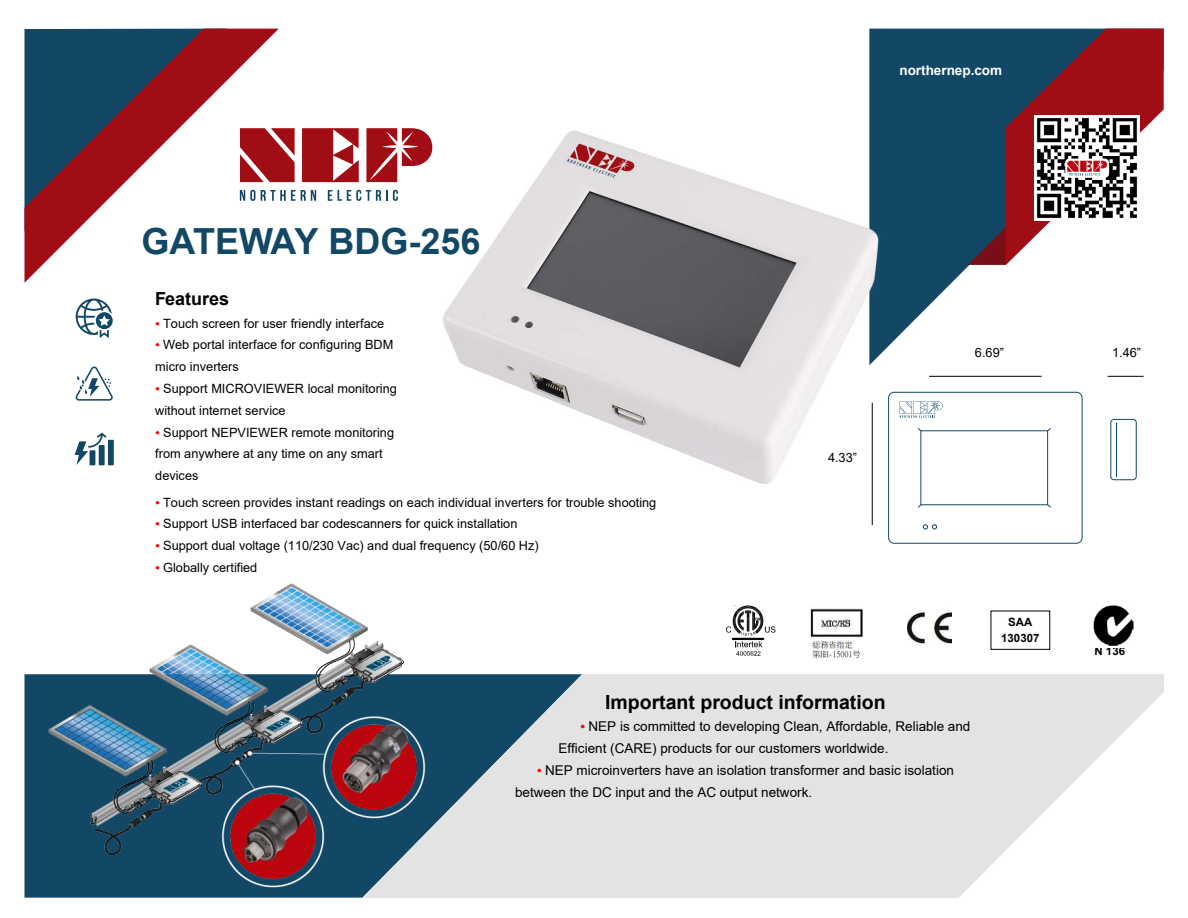
<style>
.page{position:relative;width:1188px;height:918px;background:#fff}
.page>*{position:absolute;margin:0;border:0;box-sizing:border-box;transform-origin:0 0}
.t1{font:700 36px "Arial";color:#124866}
.t2{font:700 19.5px "Arial";color:#000}
.t3{font:700 18px "Arial";color:#000}
.t4{font:13.5px/21.8px "Arial";color:#000}
.t5{font:700 13.5px "Arial";color:#fff}
.t6{font:12.75px/21.8px "Arial";color:#000}
.t7{font:700 11.4px/16px "Arial";color:#000;text-align:center}
.s1{font-family:"Poppins";font-weight:500;color:#f00}
</style>
<div class="page">
<svg style="left:24px;top:29px;width:255px;height:254px"></svg>
<svg style="left:869px;top:29px;width:101px;height:302px;background:#2a5a75"></svg>
<svg style="left:443px;top:674px;width:721px;height:224px;background:#dadddf"></svg>
<svg style="left:968px;top:29px;width:196px;height:236px"></svg>
<svg style="left:240px;top:128px;width:55px;height:54px;background:#ad2e35"></svg>
<svg style="left:302px;top:128px;width:57px;height:54px"></svg>
<svg style="left:366px;top:128px;width:46px;height:54px"></svg>
<svg style="left:240px;top:190px;width:15px;height:11px"></svg>
<svg style="left:261px;top:190px;width:55px;height:11px"></svg>
<svg style="left:328px;top:190px;width:70px;height:11px"></svg>
<img style="left:34px;top:583px;width:409px;height:315px">
<svg style="left:76px;top:299px;width:37px;height:39px"></svg>
<svg style="left:76px;top:367px;width:37px;height:34px"></svg>
<div style="left:108px;top:440px;width:6px;height:25px;background:#124866"></div>
<svg style="left:75px;top:433px;width:32px;height:32px"></svg>
<img style="left:412px;top:116px;width:492px;height:387px">
<hr style="left:929px;top:376px;width:113px;height:1px;background:#000">
<hr style="left:872px;top:403px;width:1px;height:122px;background:#000">
<hr style="left:1108px;top:376px;width:36px;height:1px;background:#000">
<div style="left:888px;top:392px;width:194px;height:152px;border:1px solid #124866;border-radius:6px"></div>
<svg style="left:923px;top:524px;width:14px;height:5px"></svg>
<svg style="left:900px;top:401px;width:43px;height:17px"></svg>
<hr style="left:1116px;top:423px;width:1px;height:53px;background:#124866">
<div style="left:1110px;top:419px;width:27px;height:61px;border:1px solid #124866;border-radius:3px"></div>
<img style="left:726px;top:605px;width:50px;height:51px">
<div style="left:991px;top:611px;width:59px;height:39px;border:1px solid #000"></div>
<img style="left:908px;top:611px;width:43px;height:33px">
<img style="left:810px;top:608px;width:53px;height:51px">
<img style="left:1093px;top:605px;width:41px;height:41px">
<img style="left:1035px;top:116px;width:105px;height:105px">
<h1 class="t1" style="left:142px;top:216px;width:341px">GATEWAY BDG-256</h1>
<h3 class="t3" style="left:155px;top:286px;width:75px">Features</h3>
<p class="t6" style="left:155px;top:312px;width:231px"><span class="s1">•</span> Touch screen for user friendly interface</p>
<p class="t6" style="left:155px;top:334px;width:240px"><span class="s1">•</span> Web portal interface for configuring BDM micro inverters</p>
<p class="t6" style="left:155px;top:378px;width:243px"><span class="s1">•</span> Support MICROVIEWER local monitoring without internet service</p>
<p class="t6" style="left:155px;top:421px;width:240px"><span class="s1">•</span> Support NEPVIEWER remote monitoring from anywhere at any time on any smart devices</p>
<p class="t6" style="left:155px;top:491px;width:503px"><span class="s1">•</span> Touch screen provides instant readings on each individual inverters for trouble shooting</p>
<p class="t6" style="left:155px;top:513px;width:364px"><span class="s1">•</span> Support USB interfaced bar codescanners for quick installation</p>
<p class="t6" style="left:155px;top:535px;width:385px"><span class="s1">•</span> Support dual voltage (110/230 Vac) and dual frequency (50/60 Hz)</p>
<p class="t6" style="left:155px;top:557px;width:104px"><span class="s1">•</span> Globally certified</p>
<p class="t5" style="left:899px;top:60px;width:104px">northernep.com</p>
<p class="t6" style="left:828px;top:447px;width:31px">4.33”</p>
<p class="t6" style="left:975px;top:342px;width:31px">6.69”</p>
<p class="t6" style="left:1112px;top:342px;width:31px">1.46”</p>
<p class="t7" style="left:1001px;top:614px;width:40px">SAA<br>130307</p>
<p class="t7" style="left:1095px;top:643px;width:32px">N 136</p>
<h2 class="t2" style="left:605px;top:688px;width:282px">Important product information</h2>
<p class="t4" style="left:558px;top:716px;width:414px;text-indent:22px"><span class="s1">•</span> NEP is committed to developing Clean, Affordable, Reliable and<br>Efficient (CARE) products for our customers worldwide.</p>
<p class="t4" style="left:515px;top:759px;width:440px;text-indent:22px"><span class="s1">•</span> NEP microinverters have an isolation transformer and basic isolation between the DC input and the AC output network.</p>
</div>
